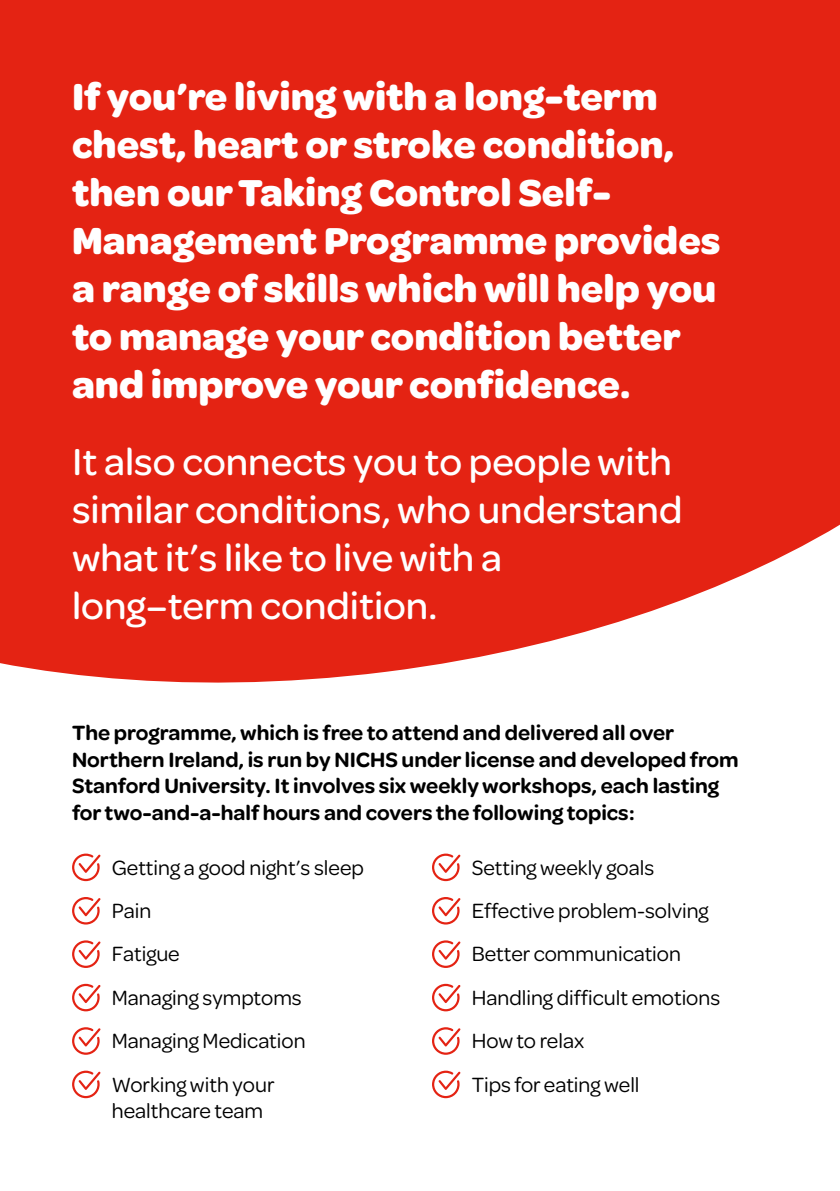
<style>
.page{position:relative;width:840px;height:1191px;background:#fff}
.page>*{position:absolute;margin:0;border:0;box-sizing:border-box;transform-origin:0 0}
.t1{font:700 40px/48px "Omnes";color:#fff}
.t2{font:500 40px/48px "Omnes";color:#fff}
.t3{font:600 22px/26.4px "Omnes";color:#000}
.t4{font:22px/26.4px "Omnes";color:#000}
</style>
<div class="page">
<div style="left:0;top:0;width:839px;height:683px;background:#e42313"></div>
<svg style="left:72px;top:853px;width:28px;height:28px"></svg>
<svg style="left:72px;top:897px;width:28px;height:27px"></svg>
<svg style="left:72px;top:940px;width:28px;height:28px"></svg>
<svg style="left:72px;top:983px;width:28px;height:28px"></svg>
<svg style="left:72px;top:1027px;width:28px;height:27px"></svg>
<svg style="left:72px;top:1070px;width:28px;height:28px"></svg>
<svg style="left:432px;top:853px;width:28px;height:28px"></svg>
<svg style="left:432px;top:897px;width:28px;height:27px"></svg>
<svg style="left:432px;top:940px;width:28px;height:28px"></svg>
<svg style="left:432px;top:983px;width:28px;height:28px"></svg>
<svg style="left:432px;top:1027px;width:28px;height:27px"></svg>
<svg style="left:432px;top:1070px;width:28px;height:28px"></svg>
<p class="t1" style="left:72px;top:71px;width:649px">If you’re living with a long-term chest, heart or stroke condition, then our Taking Control Self-<br>Management Programme provides a range of skills which will help you to manage your condition better and improve your confidence.</p>
<p class="t2" style="left:72px;top:435px;width:611px">It also connects you to people with similar conditions, who understand what it’s like to live with a long–term condition.</p>
<p class="t3" style="left:72px;top:718px;width:667px">The programme, which is free to attend and delivered all over Northern Ireland, is run by NICHS under license and developed from Stanford University. It involves six weekly workshops, each lasting for two-and-a-half hours and covers the following topics:</p>
<p class="t4" style="left:112px;top:852px;width:253px">Getting a good night’s sleep</p>
<p class="t4" style="left:112px;top:896px;width:41px">Pain</p>
<p class="t4" style="left:112px;top:939px;width:69px">Fatigue</p>
<p class="t4" style="left:112px;top:983px;width:191px">Managing symptoms</p>
<p class="t4" style="left:112px;top:1026px;width:195px">Managing Medication</p>
<p class="t4" style="left:112px;top:1069px;width:164px">Working with your healthcare team</p>
<p class="t4" style="left:471px;top:852px;width:184px">Setting weekly goals</p>
<p class="t4" style="left:471px;top:896px;width:238px">Effective problem-solving</p>
<p class="t4" style="left:471px;top:939px;width:211px">Better communication</p>
<p class="t4" style="left:471px;top:983px;width:250px">Handling difficult emotions</p>
<p class="t4" style="left:471px;top:1026px;width:114px">How to relax</p>
<p class="t4" style="left:471px;top:1069px;width:169px">Tips for eating well</p>
</div>
